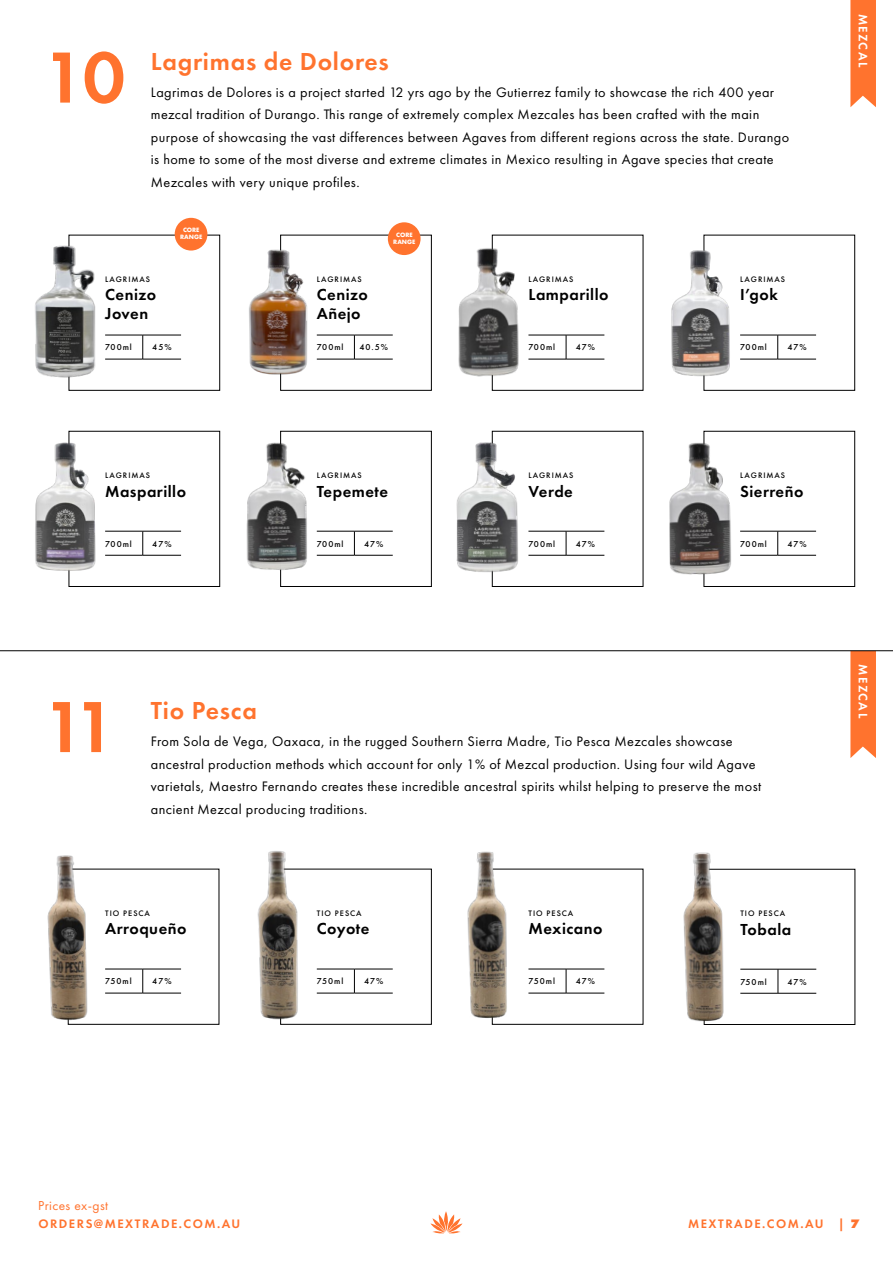
<style>
.page{position:relative;width:893px;height:1263px;background:#fff}
.page>*{position:absolute;margin:0;border:0;box-sizing:border-box;transform-origin:0 0}
.t1{font:600 75px "Futura PT";color:#ff732e}
.t2{font:600 25.5px "Futura PT";letter-spacing:.03em;color:#ff732e}
.t3{font:600 16.5px/18.9px "Futura PT";letter-spacing:.03em;color:#000}
.t4{font:14.25px/22.5px "Futura PT";letter-spacing:.03em;color:#000}
.t5{font:13.5px "Futura PT";letter-spacing:.03em;color:#ff732e}
.t6{font:600 12.75px "Futura PT";letter-spacing:.12em;color:#ff732e}
.t7{font:600 12.75px "Futura PT";letter-spacing:.12em;color:#fff}
.t8{font:500 9px "Futura PT";letter-spacing:.11em;color:#000}
.t9{font:500 8.25px "Futura PT";letter-spacing:.12em;color:#000}
.t10{font:700 5.7px/6.9px "Futura";color:#fff;text-align:center}
.s1{font-weight:800}
</style>
<div class="page">
<svg style="left:850px;top:0;width:26px;height:107px;background:#ff7c3c"></svg>
<div style="left:69px;top:431px;width:151px;height:156px;border:1px solid #000"></div>
<img style="left:35px;top:430px;width:62px;height:153px">
<hr style="left:105px;top:531px;width:38px;height:1px;background:#000">
<hr style="left:143px;top:531px;width:38px;height:1px;background:#000">
<hr style="left:105px;top:555px;width:38px;height:1px;background:#000">
<hr style="left:143px;top:555px;width:38px;height:1px;background:#000">
<svg style="left:142px;top:531px;width:1px;height:24px"></svg>
<div style="left:704px;top:431px;width:151px;height:156px;border:1px solid #000"></div>
<img style="left:669px;top:430px;width:64px;height:155px">
<hr style="left:740px;top:531px;width:38px;height:1px;background:#000">
<hr style="left:778px;top:531px;width:38px;height:1px;background:#000">
<hr style="left:740px;top:555px;width:38px;height:1px;background:#000">
<hr style="left:778px;top:555px;width:38px;height:1px;background:#000">
<svg style="left:777px;top:531px;width:1px;height:24px"></svg>
<div style="left:280px;top:431px;width:152px;height:156px;border:1px solid #000"></div>
<img style="left:246px;top:430px;width:69px;height:155px">
<hr style="left:317px;top:531px;width:37px;height:1px;background:#000">
<hr style="left:354px;top:531px;width:39px;height:1px;background:#000">
<hr style="left:317px;top:555px;width:37px;height:1px;background:#000">
<hr style="left:354px;top:555px;width:39px;height:1px;background:#000">
<svg style="left:354px;top:531px;width:1px;height:24px"></svg>
<div style="left:492px;top:431px;width:151px;height:156px;border:1px solid #000"></div>
<img style="left:456px;top:430px;width:64px;height:153px">
<hr style="left:528px;top:531px;width:38px;height:1px;background:#000">
<hr style="left:566px;top:531px;width:38px;height:1px;background:#000">
<hr style="left:528px;top:555px;width:38px;height:1px;background:#000">
<hr style="left:566px;top:555px;width:38px;height:1px;background:#000">
<svg style="left:566px;top:531px;width:1px;height:24px"></svg>
<div style="left:69px;top:235px;width:151px;height:155px;border:1px solid #000"></div>
<img style="left:35px;top:234px;width:63px;height:154px">
<hr style="left:105px;top:335px;width:38px;height:1px;background:#000">
<hr style="left:143px;top:335px;width:38px;height:1px;background:#000">
<hr style="left:105px;top:359px;width:38px;height:1px;background:#000">
<hr style="left:143px;top:359px;width:38px;height:1px;background:#000">
<svg style="left:142px;top:335px;width:1px;height:24px"></svg>
<div style="left:704px;top:235px;width:151px;height:155px;border:1px solid #000"></div>
<img style="left:671px;top:241px;width:59px;height:147px">
<hr style="left:740px;top:335px;width:38px;height:1px;background:#000">
<hr style="left:778px;top:335px;width:38px;height:1px;background:#000">
<hr style="left:740px;top:359px;width:38px;height:1px;background:#000">
<hr style="left:778px;top:359px;width:38px;height:1px;background:#000">
<svg style="left:777px;top:335px;width:1px;height:24px"></svg>
<div style="left:280px;top:235px;width:152px;height:155px;border:1px solid #000"></div>
<img style="left:249px;top:234px;width:62px;height:154px">
<div style="left:388px;top:222px;width:33px;height:33px;background:#ff732e;border-radius:50%"></div>
<hr style="left:317px;top:335px;width:37px;height:1px;background:#000">
<hr style="left:354px;top:335px;width:39px;height:1px;background:#000">
<hr style="left:317px;top:359px;width:37px;height:1px;background:#000">
<hr style="left:354px;top:359px;width:39px;height:1px;background:#000">
<svg style="left:354px;top:335px;width:1px;height:24px"></svg>
<img style="left:458px;top:234px;width:63px;height:154px">
<hr style="left:528px;top:335px;width:38px;height:1px;background:#000">
<hr style="left:566px;top:335px;width:38px;height:1px;background:#000">
<hr style="left:528px;top:359px;width:38px;height:1px;background:#000">
<hr style="left:566px;top:359px;width:38px;height:1px;background:#000">
<svg style="left:566px;top:335px;width:1px;height:24px"></svg>
<div style="left:175px;top:218px;width:32px;height:33px;background:#ff732e;border-radius:50%"></div>
<svg style="left:430px;top:1211px;width:32px;height:23px"></svg>
<img style="left:47px;top:855px;width:47px;height:167px">
<hr style="left:105px;top:969px;width:38px;height:1px;background:#000">
<hr style="left:143px;top:969px;width:38px;height:1px;background:#000">
<hr style="left:105px;top:993px;width:38px;height:1px;background:#000">
<hr style="left:143px;top:993px;width:38px;height:1px;background:#000">
<svg style="left:142px;top:969px;width:1px;height:24px"></svg>
<div style="left:704px;top:869px;width:151px;height:156px;border:1px solid #000"></div>
<img style="left:683px;top:852px;width:46px;height:171px">
<hr style="left:740px;top:969px;width:38px;height:1px;background:#000">
<hr style="left:778px;top:969px;width:38px;height:1px;background:#000">
<hr style="left:740px;top:993px;width:38px;height:1px;background:#000">
<hr style="left:778px;top:993px;width:38px;height:1px;background:#000">
<svg style="left:778px;top:969px;width:1px;height:24px"></svg>
<div style="left:280px;top:869px;width:152px;height:155px;border:1px solid #000"></div>
<img style="left:257px;top:851px;width:49px;height:171px">
<hr style="left:317px;top:969px;width:37px;height:1px;background:#000">
<hr style="left:354px;top:969px;width:39px;height:1px;background:#000">
<hr style="left:317px;top:993px;width:37px;height:1px;background:#000">
<hr style="left:354px;top:993px;width:39px;height:1px;background:#000">
<svg style="left:354px;top:969px;width:1px;height:24px"></svg>
<img style="left:467px;top:851px;width:50px;height:171px">
<hr style="left:528px;top:969px;width:38px;height:1px;background:#000">
<hr style="left:566px;top:969px;width:38px;height:1px;background:#000">
<hr style="left:528px;top:993px;width:38px;height:1px;background:#000">
<hr style="left:566px;top:993px;width:38px;height:1px;background:#000">
<svg style="left:566px;top:969px;width:1px;height:24px"></svg>
<svg style="left:850px;top:651px;width:26px;height:107px;background:#fe7c3c"></svg>
<hr style="left:0;top:650px;width:893px;height:1px;background:#000">
<p class="t1" style="left:43px;top:31px;width:84px">10</p>
<p class="t2" style="left:151px;top:45px;width:239px">Lagrimas de Dolores</p>
<p class="t4" style="left:151px;top:81px;width:640px">Lagrimas de Dolores is a project started 12 yrs ago by the Gutierrez family to showcase the rich 400 year mezcal tradition of Durango. This range of extremely complex Mezcales has been crafted with the main purpose of showcasing the vast differences between Agaves from different regions across the state. Durango is home to some of the most diverse and extreme climates in Mexico resulting in Agave species that create Mezcales with very unique profiles.</p>
<p class="t10" style="left:180px;top:227px;width:24px">CORE<br>RANGE</p>
<p class="t10" style="left:393px;top:231px;width:24px">CORE<br>RANGE</p>
<p class="t9" style="left:105px;top:274px;width:46px">LAGRIMAS</p>
<p class="t3" style="left:105px;top:285px;width:53px">Cenizo<br>Joven</p>
<p class="t9" style="left:317px;top:274px;width:46px">LAGRIMAS</p>
<p class="t3" style="left:317px;top:285px;width:53px">Cenizo<br>Añejo</p>
<p class="t9" style="left:528px;top:274px;width:46px">LAGRIMAS</p>
<p class="t3" style="left:528px;top:285px;width:82px">Lamparillo</p>
<p class="t9" style="left:740px;top:274px;width:46px">LAGRIMAS</p>
<p class="t3" style="left:740px;top:285px;width:39px">I’gok</p>
<p class="t8" style="left:105px;top:342px;width:28px">700ml</p>
<p class="t8" style="left:152px;top:342px;width:21px">45%</p>
<p class="t8" style="left:317px;top:342px;width:28px">700ml</p>
<p class="t8" style="left:359px;top:342px;width:30px">40.5%</p>
<p class="t8" style="left:528px;top:342px;width:28px">700ml</p>
<p class="t8" style="left:576px;top:342px;width:21px">47%</p>
<p class="t8" style="left:740px;top:342px;width:28px">700ml</p>
<p class="t8" style="left:787px;top:342px;width:21px">47%</p>
<p class="t9" style="left:105px;top:470px;width:46px">LAGRIMAS</p>
<p class="t3" style="left:105px;top:481px;width:83px">Masparillo</p>
<p class="t9" style="left:317px;top:470px;width:46px">LAGRIMAS</p>
<p class="t3" style="left:317px;top:481px;width:73px">Tepemete</p>
<p class="t9" style="left:528px;top:470px;width:46px">LAGRIMAS</p>
<p class="t3" style="left:528px;top:481px;width:46px">Verde</p>
<p class="t9" style="left:740px;top:470px;width:46px">LAGRIMAS</p>
<p class="t3" style="left:740px;top:481px;width:65px">Sierreño</p>
<p class="t8" style="left:105px;top:538px;width:28px">700ml</p>
<p class="t8" style="left:152px;top:538px;width:21px">47%</p>
<p class="t8" style="left:317px;top:538px;width:28px">700ml</p>
<p class="t8" style="left:364px;top:538px;width:21px">47%</p>
<p class="t8" style="left:528px;top:538px;width:28px">700ml</p>
<p class="t8" style="left:576px;top:538px;width:21px">47%</p>
<p class="t8" style="left:740px;top:538px;width:28px">700ml</p>
<p class="t8" style="left:787px;top:538px;width:21px">47%</p>
<p class="t1" style="left:43px;top:680px;width:75px">11</p>
<p class="t2" style="left:151px;top:695px;width:108px">Tio Pesca</p>
<p class="t4" style="left:151px;top:730px;width:612px">From Sola de Vega, Oaxaca, in the rugged Southern Sierra Madre, Tio Pesca Mezcales showcase ancestral production methods which account for only 1% of Mezcal production. Using four wild Agave varietals, Maestro Fernando creates these incredible ancestral spirits whilst helping to preserve the most ancient Mezcal producing traditions.</p>
<p class="t9" style="left:105px;top:908px;width:46px">TIO PESCA</p>
<p class="t3" style="left:105px;top:919px;width:83px">Arroqueño</p>
<p class="t8" style="left:105px;top:976px;width:28px">750ml</p>
<p class="t8" style="left:152px;top:976px;width:21px">47%</p>
<p class="t9" style="left:317px;top:908px;width:46px">TIO PESCA</p>
<p class="t3" style="left:317px;top:919px;width:54px">Coyote</p>
<p class="t8" style="left:317px;top:976px;width:28px">750ml</p>
<p class="t8" style="left:364px;top:976px;width:21px">47%</p>
<p class="t9" style="left:528px;top:908px;width:46px">TIO PESCA</p>
<p class="t3" style="left:528px;top:919px;width:76px">Mexicano</p>
<p class="t8" style="left:528px;top:976px;width:28px">750ml</p>
<p class="t8" style="left:576px;top:976px;width:21px">47%</p>
<p class="t9" style="left:740px;top:908px;width:46px">TIO PESCA</p>
<p class="t3" style="left:740px;top:919px;width:52px">Tobala</p>
<p class="t8" style="left:740px;top:976px;width:28px">750ml</p>
<p class="t8" style="left:787px;top:976px;width:21px">47%</p>
<p class="t7" style="left:871px;top:14px;width:55px;rotate:90deg">MEZCAL</p>
<p class="t7" style="left:871px;top:664px;width:55px;rotate:90deg">MEZCAL</p>
<p class="t5" style="left:38px;top:1197px;width:71px">Prices ex-gst</p>
<p class="t6" style="left:38px;top:1216px;width:204px">ORDERS@MEXTRADE.COM.AU</p>
<p class="t6" style="left:688px;top:1216px;width:173px">MEXTRADE.COM.AU | <span class="s1">7</span></p>
</div>
